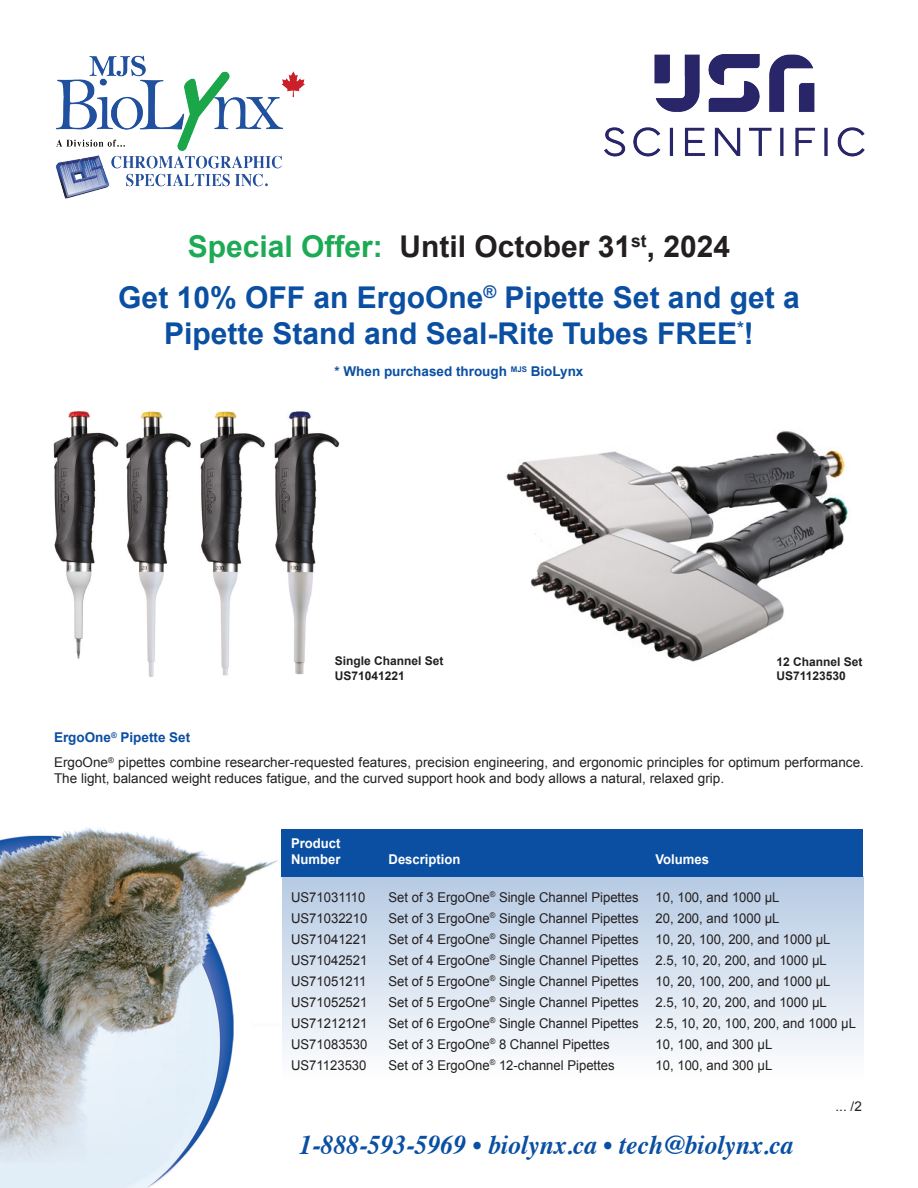
<style>
.page{position:relative;width:918px;height:1188px;background:#fff}
.page>*{position:absolute;margin:0;border:0;box-sizing:border-box;transform-origin:0 0}
.t1{font:700 30px/51px "Arial";color:#0a4fa2;text-align:center}
.t2{font:italic 700 27px "Times";color:#0a4fa2;scale:.95 1}
.t3{font:13.5px/16.2px "Arial";color:#231f20}
.t4{font:700 13.5px "Arial";color:#0a4fa2}
.t5{font:700 13.5px "Arial";color:#fff}
.t6{font:700 12px/14.4px "Arial";color:#231f20}
.s1{color:#1daa55}
.s2{color:#231f20}
</style>
<div class="page">
<img style="left:506px;top:431px;width:342px;height:231px">
<img style="left:0;top:827px;width:278px;height:360px">
<img style="left:55px;top:55px;width:250px;height:144px">
<img style="left:605px;top:54px;width:259px;height:103px">
<div style="left:282px;top:876px;width:581px;height:204px;background:linear-gradient(to bottom,#b6cae3,#fefefe)"></div>
<div style="left:282px;top:829px;width:581px;height:48px;background:#0a4fa2"></div>
<img style="left:53px;top:411px;width:287px;height:266px">
<p class="t1" style="left:118px;top:222px;width:683px"><span class="s1">Special Offer:</span> <span class="s2">Until October 31</span><sup>st</sup><span class="s2">, 2024<br></span>Get 10% OFF an ErgoOne<sup>®</sup> Pipette Set and get a</p>
<p class="t1" style="left:164px;top:309px;width:591px">Pipette Stand and Seal-Rite Tubes FREE<sup>*</sup>!</p>
<p class="t4" style="left:335px;top:362px;width:250px">* When purchased through <sup>MJS</sup> BioLynx</p>
<p class="t6" style="left:335px;top:654px;width:110px">Single Channel Set</p>
<p class="t6" style="left:335px;top:669px;width:72px">US71041221</p>
<p class="t6" style="left:777px;top:655px;width:88px">12 Channel Set<br>US71123530</p>
<p class="t4" style="left:54px;top:728px;width:138px">ErgoOne<sup>®</sup> Pipette Set</p>
<p class="t3" style="left:54px;top:755px;width:811px">ErgoOne<sup>®</sup> pipettes combine researcher-requested features, precision engineering, and ergonomic principles for optimum performance.<br>The light, balanced weight reduces fatigue, and the curved support hook and body allows a natural, relaxed grip.</p>
<p class="t5" style="left:291px;top:835px;width:51px">Product</p>
<p class="t5" style="left:291px;top:851px;width:51px">Number</p>
<p class="t5" style="left:389px;top:851px;width:74px">Description</p>
<p class="t5" style="left:656px;top:851px;width:55px">Volumes</p>
<p class="t3" style="left:291px;top:889px;width:76px">US71031110</p>
<p class="t3" style="left:389px;top:889px;width:393px">Set of 3 ErgoOne<sup>®</sup> Single Channel Pipettes 10, 100, and 1000 μL</p>
<p class="t3" style="left:291px;top:910px;width:78px">US71032210</p>
<p class="t3" style="left:389px;top:910px;width:393px">Set of 3 ErgoOne<sup>®</sup> Single Channel Pipettes 20, 200, and 1000 μL</p>
<p class="t3" style="left:291px;top:931px;width:78px">US71041221</p>
<p class="t3" style="left:389px;top:931px;width:443px">Set of 4 ErgoOne<sup>®</sup> Single Channel Pipettes 10, 20, 100, 200, and 1000 μL</p>
<p class="t3" style="left:291px;top:952px;width:78px">US71042521</p>
<p class="t3" style="left:389px;top:952px;width:440px">Set of 4 ErgoOne<sup>®</sup> Single Channel Pipettes 2.5, 10, 20, 200, and 1000 μL</p>
<p class="t3" style="left:291px;top:973px;width:77px">US71051211</p>
<p class="t3" style="left:389px;top:973px;width:443px">Set of 5 ErgoOne<sup>®</sup> Single Channel Pipettes 10, 20, 100, 200, and 1000 μL</p>
<p class="t3" style="left:291px;top:994px;width:78px">US71052521</p>
<p class="t3" style="left:389px;top:994px;width:440px">Set of 5 ErgoOne<sup>®</sup> Single Channel Pipettes 2.5, 10, 20, 200, and 1000 μL</p>
<p class="t3" style="left:291px;top:1015px;width:78px">US71212121</p>
<p class="t3" style="left:389px;top:1015px;width:469px">Set of 6 ErgoOne<sup>®</sup> Single Channel Pipettes 2.5, 10, 20, 100, 200, and 1000 μL</p>
<p class="t3" style="left:291px;top:1036px;width:78px">US71083530</p>
<p class="t3" style="left:389px;top:1036px;width:223px">Set of 3 ErgoOne<sup>®</sup> 8 Channel Pipettes</p>
<p class="t3" style="left:656px;top:1036px;width:118px">10, 100, and 300 μL</p>
<p class="t3" style="left:291px;top:1057px;width:77px">US71123530</p>
<p class="t3" style="left:389px;top:1057px;width:228px">Set of 3 ErgoOne<sup>®</sup> 12-channel Pipettes</p>
<p class="t3" style="left:656px;top:1057px;width:118px">10, 100, and 300 μL</p>
<p class="t3" style="left:836px;top:1099px;width:28px">... /2</p>
<p class="t2" style="left:300px;top:1120px;width:521px">1-888-593-5969 • biolynx.ca • tech@biolynx.ca</p>
</div>
